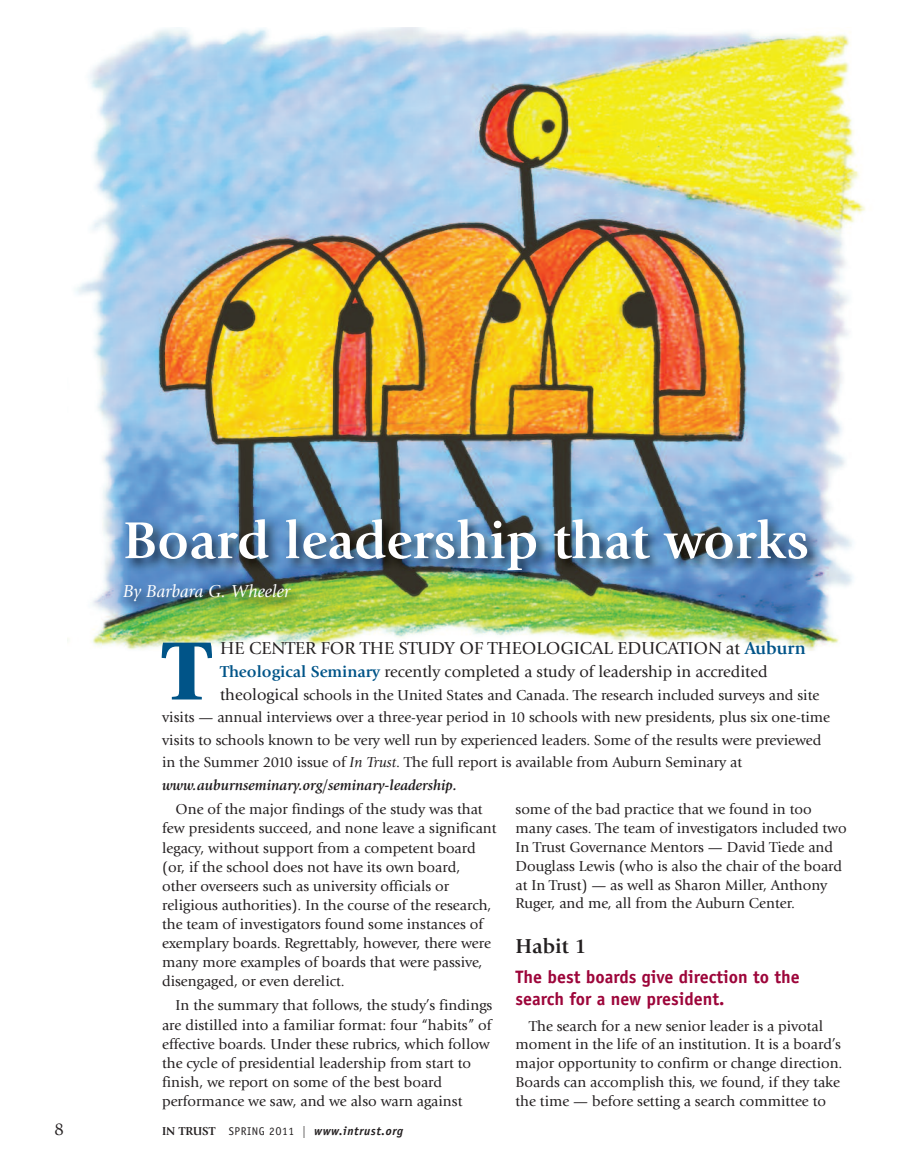
<style>
.page{position:relative;width:905px;height:1175px;background:#fff}
.page>*{position:absolute;margin:0;border:0;box-sizing:border-box;transform-origin:0 0}
.t1{font:900 86.1px "Giovanni";color:#005488}
.t2{font:700 54px "Giovanni";color:#fff}
.t3{font:700 21px "Giovanni";color:#231f20}
.t4{font:700 18px/22.4px "Officina Sans";color:#9d053a}
.t5{font:18px "Giovanni";color:#231f20}
.t6{font:italic 18px "Giovanni";color:#fff}
.t7{font:16.5px "Giovanni";color:#231f20}
.t8{font:15px/19px "Giovanni";color:#231f20}
.t9{font:italic 700 12px "Officina Sans";letter-spacing:.05em;color:#231f20}
.s1{font-weight:700;color:#005488}
.s2{font-size:16.5px}
.s3{font-style:italic}
.s4{font-weight:700;font-style:italic}
.s5{font-family:"Giovanni";font-style:normal}
.s6{font-weight:400;font-style:normal;font-size:11.25px}
.s7{font-family:"Giovanni";font-weight:400;font-style:normal}
</style>
<div class="page">
<img style="left:75px;top:27px;width:791px;height:624px">
<img style="left:102px;top:507px;width:764px;height:143px">
<h2 class="t2" style="left:123px;top:519px;width:687px">Board leadership that works</h2>
<p class="t6" style="left:123px;top:584px;width:169px">By Barbara G. Wheeler</p>
<h1 class="t1" style="left:162px;top:637px;width:51px">T</h1>
<p class="t5" style="left:220px;top:641px;width:587px">HE CENTER FOR THE STUDY OF THEOLOGICAL EDUCATION at <span class="s1">Auburn</span></p>
<p class="t7" style="left:220px;top:665px;width:549px"><span class="s1">Theological Seminary</span> recently completed a study of leadership in accredited</p>
<p class="t8" style="left:162px;top:684px;width:669px;line-height:22.5px;text-indent:58px"><span class="s2">theological</span> schools in the United States and Canada. The research included surveys and site visits — annual interviews over a three-year period in 10 schools with new presidents, plus six one-time visits to schools known to be very well run by experienced leaders. Some of the results were previewed in the Summer 2010 issue of <span class="s3">In Trust</span>. The full report is available from Auburn Seminary at <span class="s4">www.auburnseminary.org/seminary-leadership.</span></p>
<p class="t8" style="left:162px;top:801px;width:336px;text-indent:13px">One of the major findings of the study was that few presidents succeed, and none leave a significant legacy, without support from a competent board (or, if the school does not have its own board, other overseers such as university officials or religious authorities). In the course of the research, the team of investigators found some instances of exemplary boards. Regrettably, however, there were many more examples of boards that were passive, disengaged, or even derelict.</p>
<p class="t8" style="left:162px;top:997px;width:332px;text-indent:13px">In the summary that follows, the study’s findings are distilled into a familiar format: four “habits” of effective boards. Under these rubrics, which follow the cycle of presidential leadership from start to finish, we report on some of the best board performance we saw, and we also warn against</p>
<p class="t5" style="left:54px;top:1121px;width:12px">8</p>
<p class="t9" style="left:162px;top:1126px;width:242px"><span class="s5">IN TRUST</span> <span class="s6">SPRING 2O11</span> <span class="s7">|</span> www.intrust.org</p>
<p class="t8" style="left:515px;top:801px;width:332px">some of the bad practice that we found in too many cases. The team of investigators included two In Trust Governance Mentors — David Tiede and Douglass Lewis (who is also the chair of the board at In Trust) — as well as Sharon Miller, Anthony Ruger, and me, all from the Auburn Center.</p>
<h3 class="t3" style="left:515px;top:938px;width:72px">Habit 1</h3>
<p class="t4" style="left:515px;top:966px;width:286px">The best boards give direction to the search for a new president.</p>
<p class="t8" style="left:515px;top:1017px;width:328px;text-indent:13px">The search for a new senior leader is a pivotal moment in the life of an institution. It is a board’s major opportunity to confirm or change direction.<br>Boards can accomplish this, we found, if they take the time — before setting a search committee to</p>
</div>
